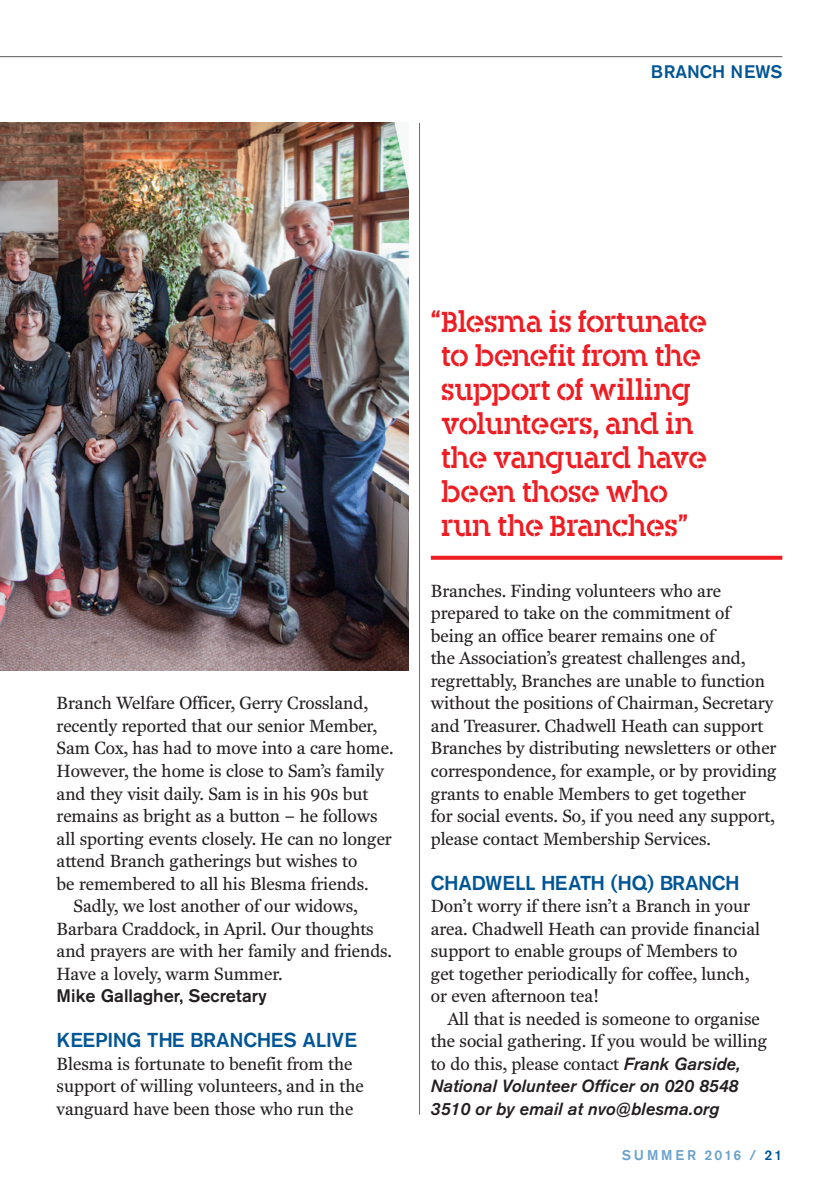
<style>
.page{position:relative;width:839px;height:1191px;background:#fff}
.page>*{position:absolute;margin:0;border:0;box-sizing:border-box;transform-origin:0 0}
.t1{font:28px/34px "Blesma";letter-spacing:-.01em;color:#ee1d23}
.t2{font:500 20px "Akzidenz Grotesk BQ";color:#005595}
.t3{font:500 20px "Akzidenz Grotesk BQ";letter-spacing:-.02em;color:#005595}
.t4{font:18px/22.4px "Fenway";color:#231f20}
.t5{font:500 18px "Akzidenz Grotesk BQ";color:#231f20}
.t6{font:500 18px "Akzidenz Grotesk BQ";color:#005595}
.t7{font:italic 17.6px/22.6px "Akzidenz Grotesk BQ Med";color:#231f20}
.t8{font:500 14px "Akzidenz Grotesk Std";letter-spacing:.205em;color:#69a1cd}
.s1{font-family:"Akzidenz Grotesk BQ Med";font-style:italic;font-size:17.6px}
.s2{color:#005595}
</style>
<div class="page">
<hr style="left:0;top:56px;width:782px;height:1px;background:#57585a">
<img style="left:0;top:123px;width:408px;height:547px">
<hr style="left:419px;top:123px;width:1px;height:991px;background:#6c6d70">
<svg style="left:431px;top:556px;width:351px;height:4px"></svg>
<p class="t6" style="left:651px;top:61px;width:133px">BRANCH NEWS</p>
<p class="t4" style="left:57px;top:692px;width:313px">Branch Welfare Officer, Gerry Crossland,</p>
<p class="t4" style="left:57px;top:714px;width:322px">recently reported that our senior Member,</p>
<p class="t4" style="left:57px;top:737px;width:338px">Sam Cox, has had to move into a care home.</p>
<p class="t4" style="left:57px;top:759px;width:329px">However, the home is close to Sam’s family</p>
<p class="t4" style="left:57px;top:782px;width:313px">and they visit daily. Sam is in his 90s but</p>
<p class="t4" style="left:57px;top:804px;width:322px">remains as bright as a button – he follows</p>
<p class="t4" style="left:57px;top:827px;width:337px">all sporting events closely. He can no longer</p>
<p class="t4" style="left:57px;top:849px;width:302px">attend Branch gatherings but wishes to</p>
<p class="t4" style="left:57px;top:872px;width:313px">be remembered to all his Blesma friends.</p>
<p class="t4" style="left:74px;top:894px;width:285px">Sadly, we lost another of our widows,</p>
<p class="t4" style="left:57px;top:917px;width:319px">Barbara Craddock, in April. Our thoughts</p>
<p class="t4" style="left:57px;top:939px;width:337px">and prayers are with her family and friends.</p>
<p class="t4" style="left:57px;top:962px;width:227px">Have a lovely, warm Summer.</p>
<p class="t5" style="left:57px;top:984px;width:212px">Mike Gallagher, Secretary</p>
<p class="t2" style="left:57px;top:1027px;width:302px">KEEPING THE BRANCHES ALIVE</p>
<p class="t4" style="left:57px;top:1052px;width:309px">Blesma is fortunate to benefit from the support of willing volunteers, and in the vanguard have been those who run the</p>
<p class="t1" style="left:441px;top:305px;width:267px;text-indent:-10px">“Blesma is fortunate to benefit from the support of willing volunteers, and in the vanguard have been those who run the Branches”</p>
<p class="t4" style="left:431px;top:579px;width:348px">Branches. Finding volunteers who are prepared to take on the commitment of being an office bearer remains one of<br>the Association’s greatest challenges and, regrettably, Branches are unable to function without the positions of Chairman, Secretary and Treasurer. Chadwell Heath can support Branches by distributing newsletters or other correspondence, for example, or by providing grants to enable Members to get together<br>for social events. So, if you need any support, please contact Membership Services.</p>
<p class="t3" style="left:431px;top:870px;width:310px">CHADWELL HEATH (HQ) BRANCH</p>
<p class="t4" style="left:431px;top:894px;width:321px">Don’t worry if there isn’t a Branch in your</p>
<p class="t4" style="left:431px;top:917px;width:331px">area. Chadwell Heath can provide financial</p>
<p class="t4" style="left:431px;top:939px;width:308px">support to enable groups of Members to</p>
<p class="t4" style="left:431px;top:962px;width:320px">get together periodically for coffee, lunch,</p>
<p class="t4" style="left:431px;top:984px;width:170px">or even afternoon tea!</p>
<p class="t4" style="left:448px;top:1007px;width:313px">All that is needed is someone to organise</p>
<p class="t4" style="left:431px;top:1029px;width:338px">the social gathering. If you would be willing</p>
<p class="t4" style="left:431px;top:1052px;width:311px">to do this, please contact <span class="s1">Frank Garside,</span></p>
<p class="t7" style="left:431px;top:1074px;width:309px">National Volunteer Officer on 020 8548<br>3510 or by email at nvo@blesma.org</p>
<p class="t8" style="left:622px;top:1146px;width:162px">SUMMER 2016 / <span class="s2">21</span></p>
</div>
